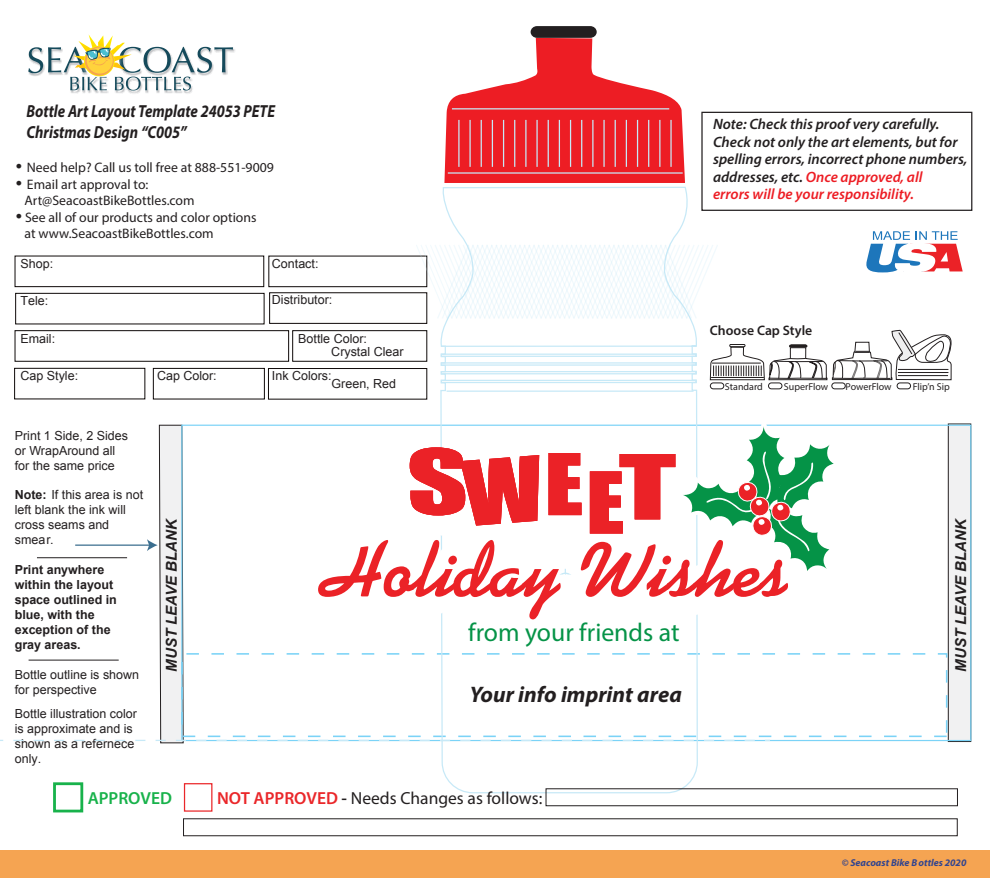
<style>
.page{position:relative;width:990px;height:886px;background:#fff}
.page>*{position:absolute;margin:0;border:0;box-sizing:border-box;transform-origin:0 0}
.t1{font:25.75px "Myriad Pro";color:#059347}
.t2{font:italic 700 22.5px "Myriad Pro";color:#231f20}
.t3{font:italic 700 17.5px/21px "Myriad Pro";color:#231f20;scale:.85 1}
.t4{font:17.5px "Myriad Pro";color:#231f20}
.t5{font:600 17.5px "Myriad Pro";color:#18b24b}
.t6{font:italic 600 15px/17.5px "Myriad Pro";color:#231f20}
.t7{font:italic 700 15px "Arial";letter-spacing:-.005em;color:#231f20}
.t8{font:13.75px/16.5px "Myriad Pro";color:#231f20}
.t9{font:600 13.75px "Myriad Pro";color:#231f20}
.t10{font:12.5px/15px "Arial";color:#231f20}
.t11{font:700 12.5px/15px "Arial";color:#231f20}
.t12{font:10px "Myriad Pro";color:#231f20}
.t13{font:italic 700 10px "Myriad Pro";color:#33458e}
.s1{font-size:22.5px}
.s2{color:#ed1d24}
.s3{font-weight:700}
.s4{font-weight:600;color:#ea272a}
.s5{font-weight:600}
</style>
<div class="page">
<div style="left:948px;top:424px;width:23px;height:317px;background:#f1f1f2;border:1px solid #231f20"></div>
<div style="left:292px;top:330px;width:135px;height:32px;border:1px solid #0e0908"></div>
<div style="left:153px;top:368px;width:112px;height:31px;border:1px solid #0e0908"></div>
<div style="left:268px;top:368px;width:159px;height:32px;border:1px solid #0e0908"></div>
<div style="left:269px;top:292px;width:158px;height:32px;border:1px solid #0e0908"></div>
<div style="left:15px;top:255px;width:249px;height:32px;border:1px solid #0e0908"></div>
<div style="left:15px;top:330px;width:274px;height:32px;border:1px solid #0e0908"></div>
<div style="left:15px;top:293px;width:250px;height:31px;border:1px solid #0e0908"></div>
<div style="left:268px;top:256px;width:159px;height:31px;border:1px solid #0e0908"></div>
<img style="left:164px;top:48px;width:71px;height:46px">
<img style="left:71px;top:91px;width:89px;height:3px">
<svg style="left:28px;top:34px;width:205px;height:57px"></svg>
<svg style="left:866px;top:231px;width:97px;height:41px"></svg>
<div style="left:701px;top:112px;width:271px;height:99px;border:1px solid #231f20"></div>
<svg style="left:710px;top:330px;width:242px;height:50px"></svg>
<div style="left:710px;top:383px;width:14px;height:6px;border:1px solid #231f20;border-radius:3px"></div>
<div style="left:768px;top:383px;width:14px;height:6px;border:1px solid #231f20;border-radius:3px"></div>
<div style="left:832px;top:383px;width:14px;height:6px;border:1px solid #231f20;border-radius:3px"></div>
<div style="left:897px;top:383px;width:14px;height:6px;border:1px solid #231f20;border-radius:3px"></div>
<div style="left:14px;top:368px;width:131px;height:31px;border:1px solid #0e0908"></div>
<svg style="left:440px;top:186px;width:258px;height:608px"></svg>
<svg style="left:444px;top:26px;width:241px;height:157px"></svg>
<svg style="left:416px;top:245px;width:302px;height:74px"></svg>
<svg style="left:0;top:417px;width:850px;height:326px"></svg>
<div style="left:0;top:850px;width:990px;height:27px;background:#f5a452"></div>
<div style="left:53px;top:782px;width:30px;height:30px;border:3px solid #18b24b"></div>
<div style="left:184px;top:783px;width:28px;height:28px;border:1px solid #ea272a"></div>
<div style="left:546px;top:788px;width:412px;height:18px;border:1px solid #231f20"></div>
<div style="left:183px;top:818px;width:775px;height:18px;border:1px solid #231f20"></div>
<h3 class="t3" style="left:27px;top:100px;width:294px">Bottle Art Layout Template 24053 PETE<br>Christmas Design “C005”</h3>
<p class="t8" style="left:16px;top:159px;width:260px"><span class="s1">•</span> Need help? Call us toll free at 888-551-9009</p>
<p class="t8" style="left:25px;top:176px;width:172px;text-indent:-9px"><span class="s1">•</span> Email art approval to:<br>Art@SeacoastBikeBottles.com</p>
<p class="t8" style="left:25px;top:209px;width:233px;text-indent:-9px"><span class="s1">•</span> See all of our products and color options at www.SeacoastBikeBottles.com</p>
<p class="t10" style="left:21px;top:256px;width:34px">Shop:</p>
<p class="t10" style="left:272px;top:256px;width:48px">Contact:</p>
<p class="t10" style="left:21px;top:293px;width:29px">Tele:</p>
<p class="t10" style="left:272px;top:292px;width:62px">Distributor:</p>
<p class="t10" style="left:21px;top:331px;width:36px">Email:</p>
<p class="t10" style="left:21px;top:368px;width:59px">Cap Style:</p>
<p class="t10" style="left:157px;top:368px;width:61px">Cap Color:</p>
<p class="t10" style="left:298px;top:331px;width:70px">Bottle Color:</p>
<p class="t10" style="left:272px;top:368px;width:61px">Ink Colors:</p>
<p class="t10" style="left:331px;top:344px;width:74px">Crystal Clear</p>
<p class="t10" style="left:332px;top:377px;width:66px">Green, Red</p>
<p class="t10" style="left:15px;top:428px;width:115px">Print 1 Side, 2 Sides or WrapAround all for the same price</p>
<p class="t6" style="left:713px;top:115px;width:256px">Note: Check this proof very carefully.<br>Check not only the art elements, but for spelling errors, incorrect phone numbers, addresses, etc. <span class="s2">Once approved, all<br>errors will be your responsibility.</span></p>
<p class="t9" style="left:710px;top:321px;width:104px">Choose Cap Style</p>
<p class="t12" style="left:725px;top:380px;width:39px">Standard</p>
<p class="t12" style="left:784px;top:380px;width:46px">SuperFlow</p>
<p class="t12" style="left:846px;top:380px;width:47px">PowerFlow</p>
<p class="t12" style="left:913px;top:380px;width:39px">Flip’n Sip</p>
<p class="t10" style="left:15px;top:488px;width:130px"><span class="s3">Note:</span> If this area is not left blank the ink will cross seams and smear.</p>
<p class="t11" style="left:15px;top:563px;width:104px">Print anywhere within the layout space outlined in blue, with the exception of the gray areas.</p>
<p class="t10" style="left:15px;top:668px;width:126px">Bottle outline is shown for perspective</p>
<p class="t10" style="left:15px;top:706px;width:124px">Bottle illustration color is approximate and is shown as a refernece only.</p>
<p class="t7" style="left:162px;top:672px;width:155px;rotate:-90deg">MUST LEAVE BLANK</p>
<p class="t7" style="left:951px;top:672px;width:155px;rotate:-90deg">MUST LEAVE BLANK</p>
<h1 class="t1" style="left:468px;top:616px;width:213px">from your friends at</h1>
<h2 class="t2" style="left:470px;top:680px;width:214px">Your info imprint area</h2>
<h3 class="t5" style="left:88px;top:787px;width:86px">APPROVED</h3>
<h3 class="t4" style="left:217px;top:787px;width:327px"><span class="s4">NOT APPROVED</span> <span class="s5">-</span> Needs Changes as follows:</h3>
<p class="t13" style="left:842px;top:856px;width:126px">© Seacoast Bike Bottles 2020</p>
</div>
